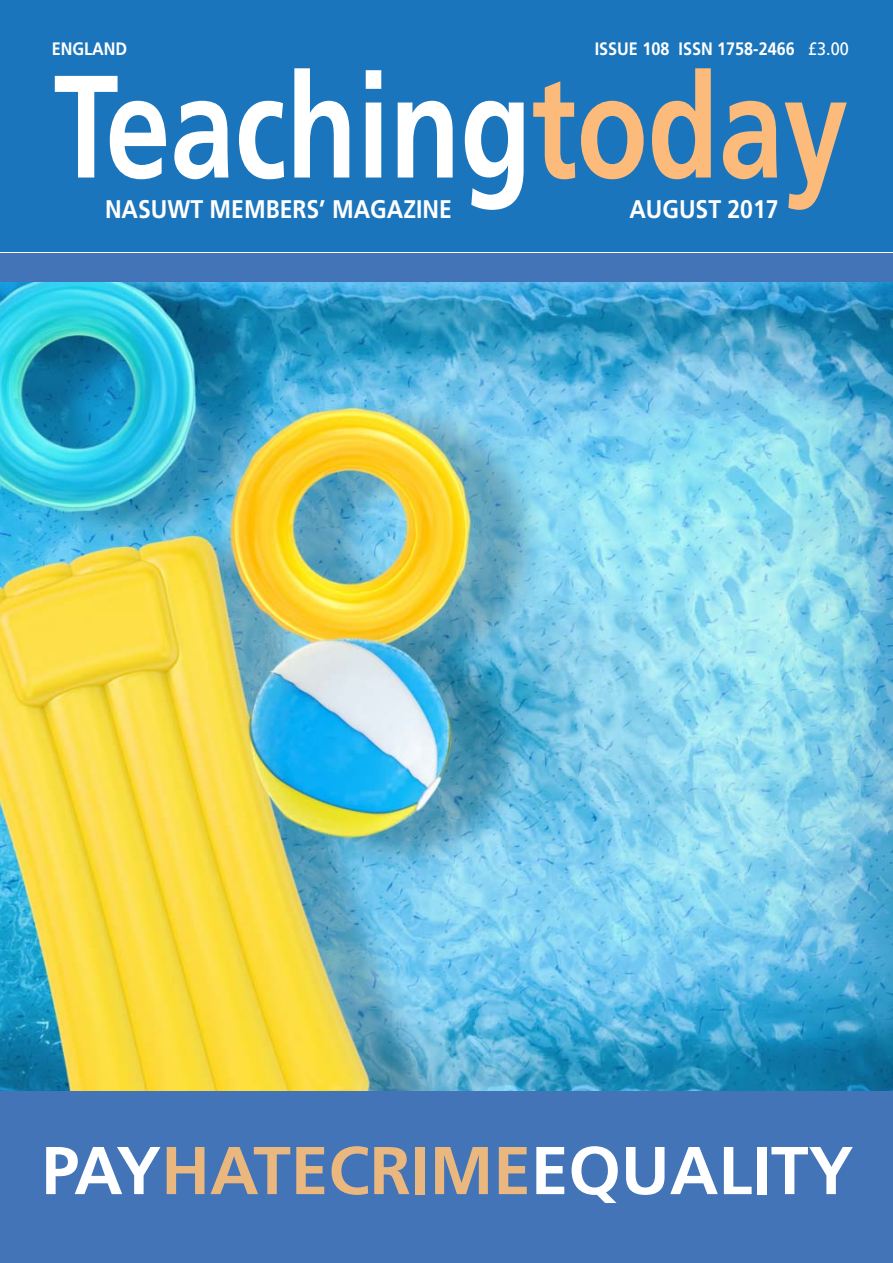
<style>
.page{position:relative;width:893px;height:1263px;background:#4474b8}
.page>*{position:absolute;margin:0;border:0;box-sizing:border-box;transform-origin:0 0}
.t1{font:700 67.5px "Frutiger";color:#fff}
.t2{font:700 25.5px "Frutiger";color:#fff;scale:.9 1}
.t3{font:700 18px "Frutiger";color:#fff;scale:.9 1}
.s1{font-weight:400}
.s2{color:#eab87e}
</style>
<div class="page">
<div style="left:0;top:0;width:893px;height:252px;background:#1b75bc"></div>
<svg style="left:55px;top:76px;width:111px;height:103px"></svg>
<svg style="left:174px;top:101px;width:54px;height:78px"></svg>
<svg style="left:239px;top:101px;width:45px;height:78px"></svg>
<svg style="left:294px;top:68px;width:55px;height:109px"></svg>
<svg style="left:366px;top:70px;width:15px;height:107px;background:#e1edf6"></svg>
<svg style="left:398px;top:101px;width:55px;height:76px"></svg>
<svg style="left:465px;top:101px;width:59px;height:109px"></svg>
<svg style="left:533px;top:81px;width:42px;height:98px"></svg>
<svg style="left:581px;top:101px;width:63px;height:78px"></svg>
<svg style="left:652px;top:68px;width:59px;height:111px"></svg>
<svg style="left:723px;top:101px;width:54px;height:78px"></svg>
<svg style="left:785px;top:103px;width:62px;height:107px"></svg>
<img style="left:0;top:283px;width:893px;height:807px">
<p class="t3" style="left:52px;top:41px;width:85px">ENGLAND</p>
<p class="t3" style="left:595px;top:41px;width:284px">ISSUE 108 ISSN 1758-2466 <span class="s1">£3.00</span></p>
<h2 class="t2" style="left:105px;top:199px;width:387px">NASUWT MEMBERS’ MAGAZINE</h2>
<h2 class="t2" style="left:629px;top:199px;width:167px">AUGUST 2017</h2>
<h1 class="t1" style="left:42px;top:1143px;width:813px">PAY<span class="s2">HATECRIME</span>EQUALITY</h1>
</div>
